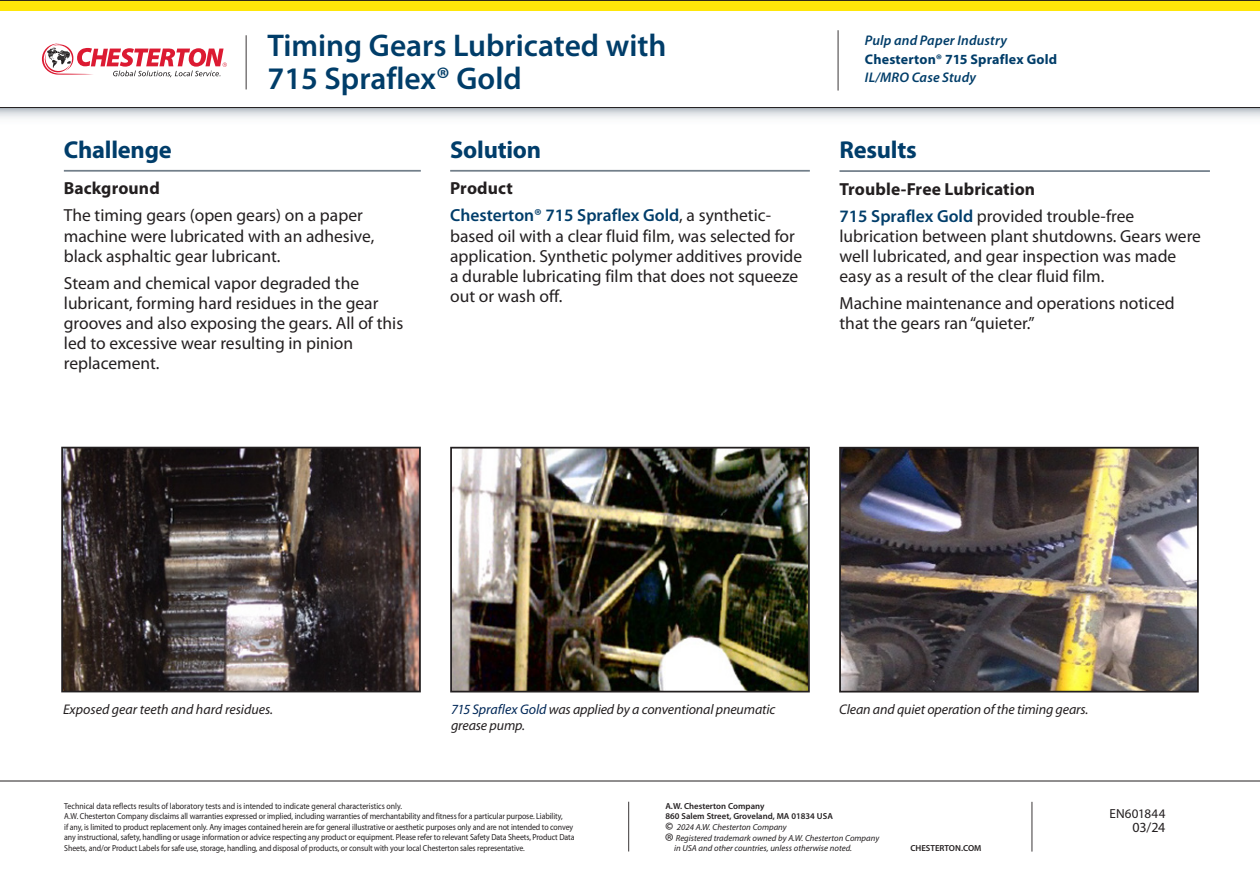
<style>
.page{position:relative;width:1260px;height:882px;background:#fff}
.page>*{position:absolute;margin:0;border:0;box-sizing:border-box;transform-origin:0 0}
.t1{font:600 31.5px/33.2px "Myriad Pro";color:#003d69}
.t2{font:700 24.5px "Myriad Pro";letter-spacing:-.01em;color:#003d6a}
.t3{font:300 22.75px "Myriad Pro";color:#231f20}
.t4{font:17.5px/20.1px "Myriad Pro";color:#231f20}
.t5{font:700 17.5px/27.1px "Myriad Pro";letter-spacing:.005em;color:#231f20}
.t6{font:600 17.5px/27.1px "Myriad Pro";color:#003d6a}
.t7{font:italic 14px/16.6px "Myriad Pro";letter-spacing:-.01em;color:#231f20}
.t8{font:italic 600 14px "Myriad Pro";letter-spacing:.01em;color:#003d69}
.t9{font:700 14px "Myriad Pro";letter-spacing:.015em;color:#003d69}
.t10{font:14px "Myriad Pro";color:#231f20}
.t11{font:13.12px "Myriad Pro";letter-spacing:.015em;color:#231f20}
.t12{font:8.75px/10.5px "Myriad Pro";letter-spacing:-.01em;color:#231f20;scale:.9 1}
.t13{font:italic 8.75px/10.5px "Myriad Pro";color:#231f20}
.t14{font:600 8.75px/10.5px "Myriad Pro";color:#231f20}
.s1{font-weight:700;color:#231f20}
.s2{font-weight:400;color:#231f20}
.s3{font-weight:600;color:#003d6a}
.s4{font-weight:400}
.s5{color:#002858}
.s6{font-weight:700;font-style:normal;font-stretch:condensed;font-size:11.38px}
</style>
<div class="page">
<hr style="left:0;top:781px;width:1260px;height:1px;background:#231f20">
<hr style="left:1032px;top:802px;width:1px;height:50px;background:#231f20">
<hr style="left:628px;top:802px;width:1px;height:49px;background:#231f20">
<hr style="left:838px;top:30px;width:1px;height:61px;background:#231f20">
<svg style="left:0;top:108px;width:1260px;height:10px"></svg>
<hr style="left:246px;top:35px;width:1px;height:54px;background:#231f20">
<svg style="left:42px;top:43px;width:185px;height:34px"></svg>
<hr style="left:0;top:107px;width:1260px;height:1px;background:#231f20">
<div style="left:0;top:0;width:1260px;height:11px;background:#ffe709"></div>
<hr style="left:0;top:0;width:1260px;height:1px;background:#231f20">
<hr style="left:840px;top:170px;width:370px;height:2px;background:#727f8a">
<img style="left:842px;top:450px;width:354px;height:240px">
<div style="left:839px;top:447px;width:360px;height:246px;border:2px solid #231f20"></div>
<img style="left:64px;top:450px;width:354px;height:239px">
<div style="left:61px;top:447px;width:360px;height:245px;border:2px solid #231f20"></div>
<img style="left:453px;top:450px;width:354px;height:239px">
<div style="left:450px;top:447px;width:360px;height:245px;border:2px solid #231f20"></div>
<hr style="left:450px;top:170px;width:360px;height:2px;background:#727f8a">
<hr style="left:64px;top:170px;width:357px;height:2px;background:#727f8a">
<h1 class="t1" style="left:267px;top:28px;width:401px">Timing Gears Lubricated with<br>715 Spraflex® Gold</h1>
<h2 class="t2" style="left:64px;top:134px;width:109px">Challenge</h2>
<h3 class="t5" style="left:64px;top:174px;width:97px">Background</h3>
<h3 class="t4" style="left:64px;top:205px;width:312px">The timing gears (open gears) on a paper machine were lubricated with an adhesive, black asphaltic gear lubricant.</h3>
<h3 class="t4" style="left:64px;top:273px;width:341px">Steam and chemical vapor degraded the lubricant, forming hard residues in the gear grooves and also exposing the gears. All of this led to excessive wear resulting in pinion replacement.</h3>
<h2 class="t2" style="left:450px;top:134px;width:93px">Solution</h2>
<h3 class="t6" style="left:450px;top:175px;width:322px"><span class="s1">Product<br></span>Chesterton® 715 Spraflex Gold<span class="s2">, a synthetic-</span></h3>
<h3 class="t4" style="left:450px;top:225px;width:354px">based oil with a clear fluid film, was selected for application. Synthetic polymer additives provide a durable lubricating film that does not squeeze out or wash off.</h3>
<h3 class="t8" style="left:865px;top:32px;width:144px">Pulp and Paper Industry</h3>
<h3 class="t9" style="left:865px;top:50px;width:194px">Chesterton® 715 Spraflex Gold</h3>
<h3 class="t8" style="left:865px;top:69px;width:113px">IL/MRO Case Study</h3>
<h2 class="t2" style="left:840px;top:134px;width:79px">Results</h2>
<h3 class="t5" style="left:840px;top:175px;width:296px">Trouble-Free Lubrication<br><span class="s3">715 Spraflex Gold</span> <span class="s4">provided trouble-free</span></h3>
<h3 class="t4" style="left:840px;top:226px;width:363px">lubrication between plant shutdowns. Gears were well lubricated, and gear inspection was made easy as a result of the clear fluid film.</h3>
<h3 class="t4" style="left:840px;top:293px;width:337px">Machine maintenance and operations noticed that the gears ran “quieter.”</h3>
<h3 class="t7" style="left:63px;top:700px;width:212px">Exposed gear teeth and hard residues.</h3>
<h3 class="t7" style="left:451px;top:700px;width:326px"><span class="s5">715 Spraflex Gold</span> was applied by a conventional pneumatic grease pump.</h3>
<h3 class="t7" style="left:839px;top:700px;width:251px">Clean and quiet operation of the timing gears.</h3>
<p class="t12" style="left:64px;top:801px;width:569px">Technical data reflects results of laboratory tests and is intended to indicate general characteristics only.<br>A.W. Chesterton Company disclaims all warranties expressed or implied, including warranties of merchantability and fitness for a particular purpose. Liability,<br>if any, is limited to product replacement only. Any images contained herein are for general illustrative or aesthetic purposes only and are not intended to convey any instructional, safety, handling or usage information or advice respecting any product or equipment. Please refer to relevant Safety Data Sheets, Product Data Sheets, and/or Product Labels for safe use, storage, handling, and disposal of products, or consult with your local Chesterton sales representative.</p>
<p class="t14" style="left:665px;top:800px;width:169px">A.W. Chesterton Company<br>860 Salem Street, Groveland, MA 01834 USA</p>
<p class="t13" style="left:666px;top:822px;width:123px"><span class="s6">©</span> 2024 A.W. Chesterton Company</p>
<h3 class="t3" style="left:665px;top:828px;width:10px">®</h3>
<p class="t13" style="left:674px;top:833px;width:207px">Registered trademark owned by A.W. Chesterton Company in USA and other countries, unless otherwise noted.</p>
<p class="t14" style="left:910px;top:843px;width:72px">CHESTERTON.COM</p>
<h3 class="t11" style="left:1110px;top:806px;width:57px">EN601844</h3>
<h3 class="t10" style="left:1132px;top:819px;width:35px">03/24</h3>
</div>
